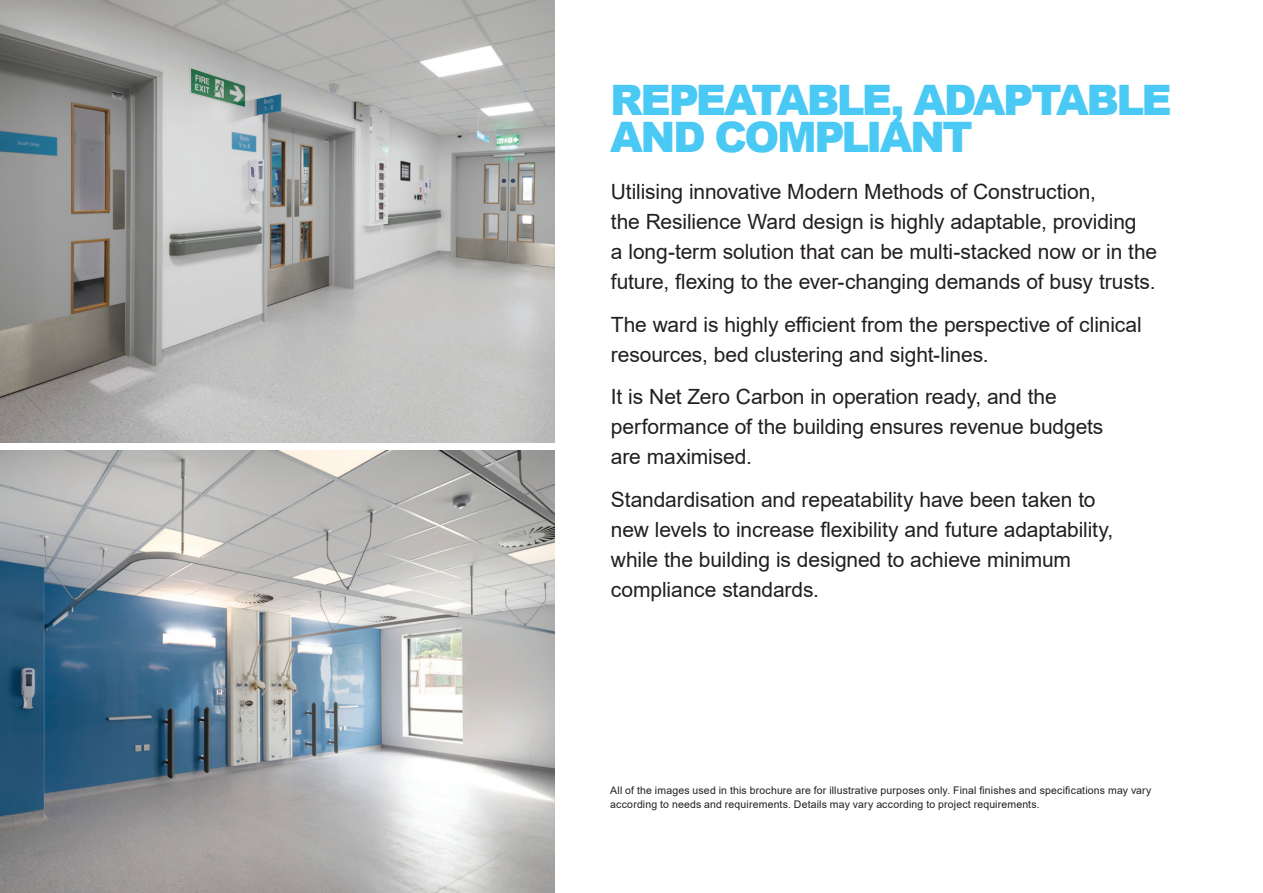
<style>
.page{position:relative;width:1263px;height:893px;background:#fff}
.page>*{position:absolute;margin:0;border:0;box-sizing:border-box;transform-origin:0 0}
.t1{font:900 42px/36.8px "Arial";letter-spacing:-.06em;color:#49c9f4}
.t2{font:21px/30px "Arial";letter-spacing:-.005em;color:#231f20}
.t3{font:10.5px/13.5px "Arial";letter-spacing:.015em;color:#231f20}
</style>
<div class="page">
<img style="left:0;top:451px;width:555px;height:442px">
<img style="left:0;top:0;width:555px;height:442px">
<h1 class="t1" style="left:610px;top:80px;width:563px">REPEATABLE, ADAPTABLE<br>AND COMPLIANT</h1>
<p class="t2" style="left:611px;top:176px;width:548px">Utilising innovative Modern Methods of Construction,<br>the Resilience Ward design is highly adaptable, providing<br>a long-term solution that can be multi-stacked now or in the future, flexing to the ever-changing demands of busy trusts.</p>
<p class="t2" style="left:611px;top:309px;width:532px">The ward is highly efficient from the perspective of clinical resources, bed clustering and sight-lines.</p>
<p class="t2" style="left:611px;top:382px;width:494px">It is Net Zero Carbon in operation ready, and the performance of the building ensures revenue budgets are maximised.</p>
<p class="t2" style="left:611px;top:485px;width:504px">Standardisation and repeatability have been taken to new levels to increase flexibility and future adaptability, while the building is designed to achieve minimum compliance standards.</p>
<p class="t3" style="left:610px;top:784px;width:543px">All of the images used in this brochure are for illustrative purposes only. Final finishes and specifications may vary according to needs and requirements. Details may vary according to project requirements.</p>
</div>
